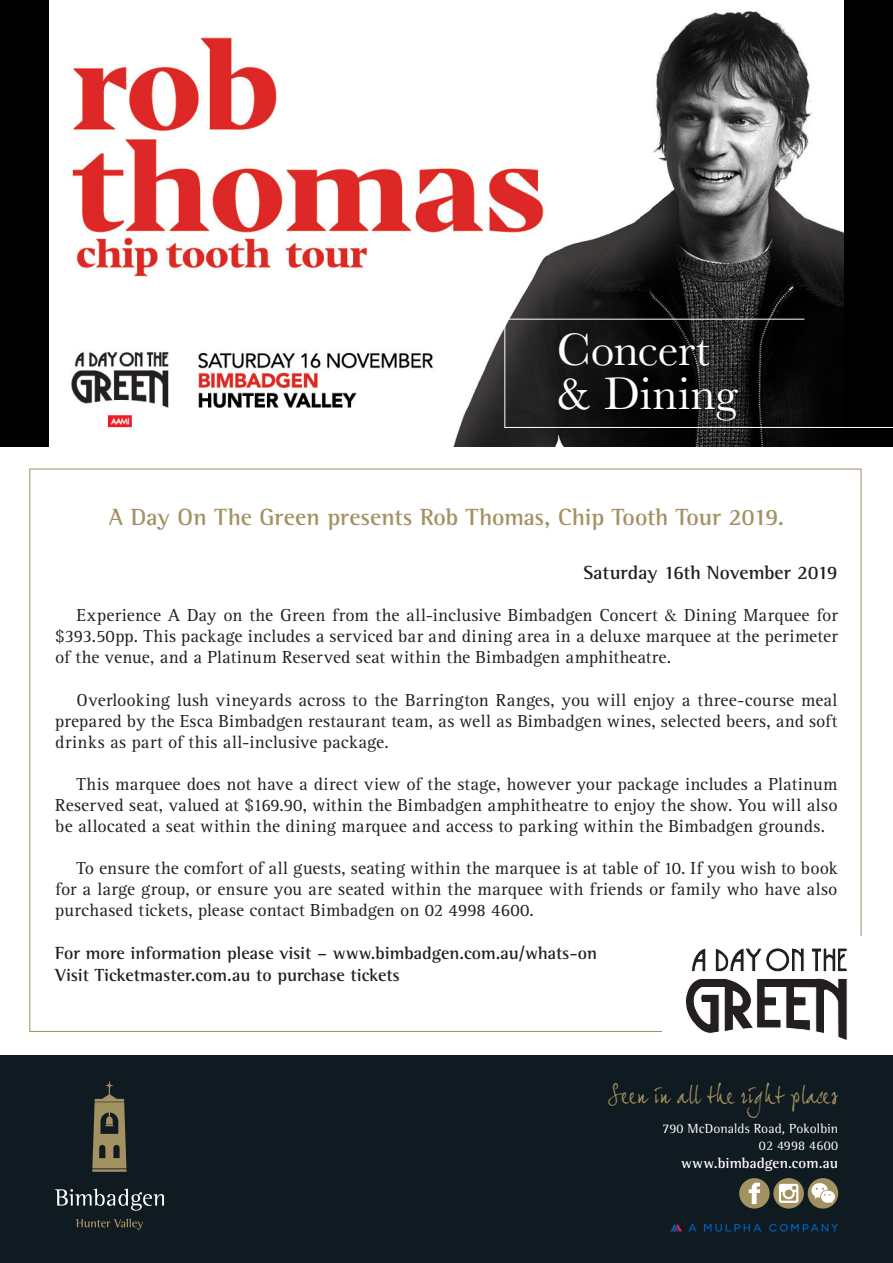
<style>
.page{position:relative;width:893px;height:1263px;background:#fff}
.page>*{position:absolute;margin:0;border:0;box-sizing:border-box;transform-origin:0 0}
.t1{font:47.4px/43.8px "Baskerville";color:#fff}
.t2{font:700 24px "Rotis Semi Serif Pro";letter-spacing:-.005em;color:#a29161}
.t3{font:22.5px "Joe Hand 2";color:#a29161}
.t4{font:700 19.5px "Rotis Semi Serif Pro";letter-spacing:-.005em;color:#231f20}
.Paragraphs{font:18px/21px "Rotis Serif Pro";letter-spacing:.01em;color:#231f20;text-align:justify}
.t5{font:700 18px/21.6px "Rotis Semi Serif Pro";color:#231f20}
.t6{font:700 15px "Rotis Semi Serif Pro";letter-spacing:.005em;color:#fff}
.t7{font:13.5px "Rotis Semi Serif Pro";letter-spacing:.01em;color:#fff}
.s1{font-family:"Baskerville"}
.s2{font-family:"Rotis Serif Pro"}
</style>
<div class="page">
<div style="left:0;top:0;width:893px;height:446px;background:#000"></div>
<img style="left:50px;top:0;width:793px;height:446px">
<svg style="left:685px;top:948px;width:162px;height:92px"></svg>
<div style="left:0;top:1056px;width:893px;height:207px;background:#101a21"></div>
<svg style="left:92px;top:1081px;width:35px;height:91px"></svg>
<svg style="left:76px;top:1219px;width:67px;height:11px"></svg>
<svg style="left:55px;top:1189px;width:109px;height:22px"></svg>
<svg style="left:704px;top:1224px;width:57px;height:8px"></svg>
<svg style="left:688px;top:1224px;width:9px;height:7px"></svg>
<svg style="left:769px;top:1224px;width:69px;height:8px"></svg>
<svg style="left:670px;top:1224px;width:12px;height:7px"></svg>
<svg style="left:739px;top:1178px;width:31px;height:30px"></svg>
<svg style="left:773px;top:1178px;width:31px;height:30px"></svg>
<svg style="left:779px;top:1184px;width:19px;height:19px"></svg>
<div style="left:808px;top:1178px;width:30px;height:30px;background:#a29161;border-radius:50%"></div>
<svg style="left:811px;top:1182px;width:24px;height:21px"></svg>
<svg style="left:504px;top:319px;width:389px;height:109px"></svg>
<p class="t1" style="left:557px;top:328px;width:182px">Concert &amp; Dining</p>
<p class="t2" style="left:109px;top:502px;width:676px">A Day On The Green presents Rob Thomas, Chip Tooth Tour 2019.</p>
<p class="t4" style="left:583px;top:560px;width:256px">Saturday 16th November 2019</p>
<p class="Paragraphs" style="left:55px;top:605px;width:784px;text-indent:21px">Experience A Day on the Green from the all-inclusive Bimbadgen Concert <span class="s1">&amp;</span> Dining Marquee for $393.50pp. This package includes a serviced bar and dining area in a deluxe marquee at the perimeter of the venue, and a Platinum Reserved seat within the Bimbadgen amphitheatre.</p>
<p class="Paragraphs" style="left:55px;top:689px;width:784px;text-indent:21px">Overlooking lush vineyards across to the Barrington Ranges, you will enjoy a three-course meal prepared by the Esca Bimbadgen restaurant team, as well as Bimbadgen wines, selected beers, and soft drinks as part of this all-inclusive package.</p>
<p class="Paragraphs" style="left:55px;top:773px;width:784px;text-indent:21px">This marquee does not have a direct view of the stage, however your package includes a Platinum Reserved seat, valued at $169.90, within the Bimbadgen amphitheatre to enjoy the show. You will also be allocated a seat within the dining marquee and access to parking within the Bimbadgen grounds.</p>
<p class="Paragraphs" style="left:55px;top:857px;width:784px;text-indent:21px">To ensure the comfort of all guests, seating within the marquee is at table of 10. If you wish to book for a large group, or ensure you are seated within the marquee with friends or family who have also purchased tickets, please contact Bimbadgen on 02 4998 4600.</p>
<p class="t5" style="left:55px;top:942px;width:543px">For more information please visit – www.bimbad<span class="s2">g</span>en.com.au/whats-on<br>Visit Ticketmaster.com.au to purchase tickets</p>
<p class="t3" style="left:608px;top:1081px;width:232px">Seen in all the right places</p>
<p class="t7" style="left:662px;top:1120px;width:177px">790 McDonalds Road, Pokolbin</p>
<p class="t7" style="left:759px;top:1137px;width:81px">02 4998 4600</p>
<p class="t6" style="left:681px;top:1153px;width:159px">www.bimbad<span class="s2">g</span>en.com.au</p>
</div>
